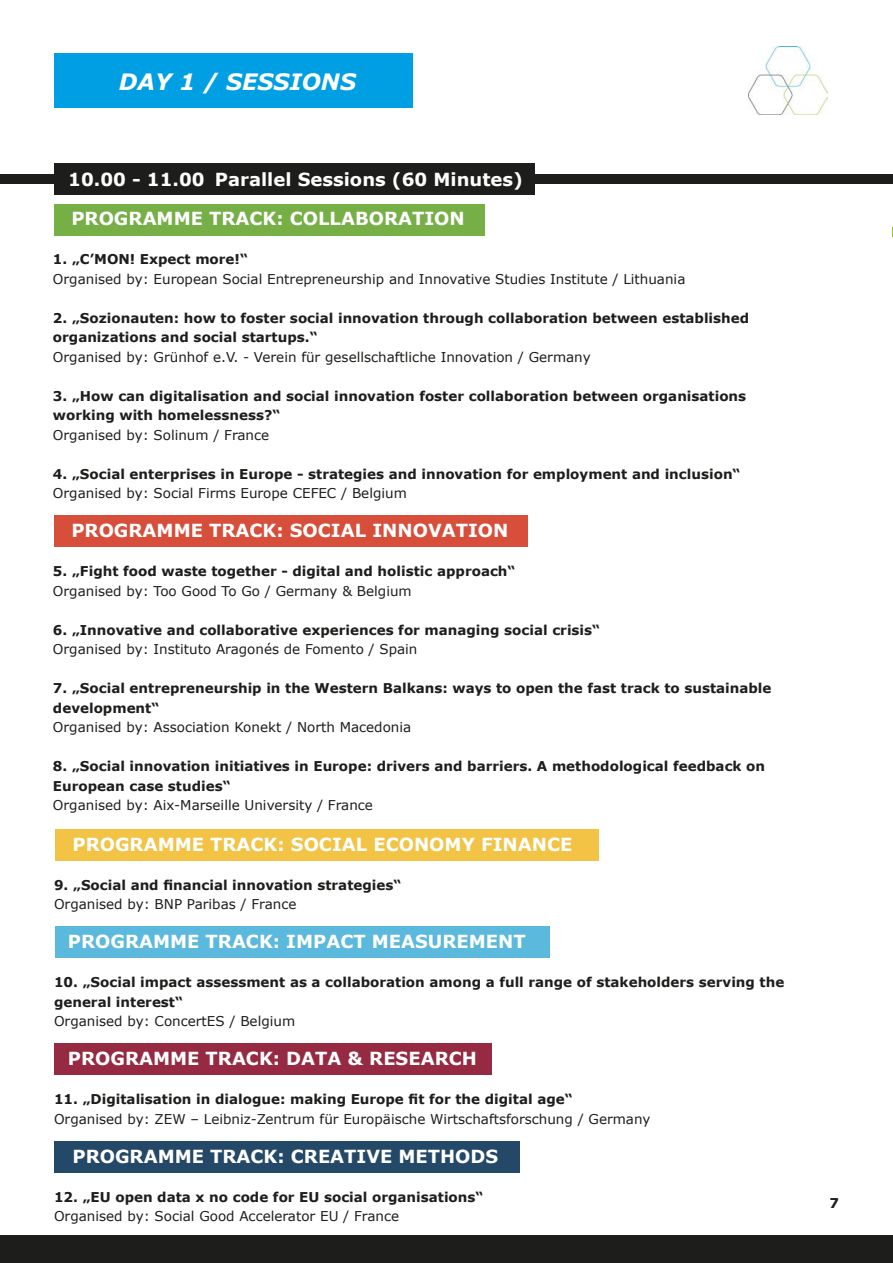
<style>
.page{position:relative;width:893px;height:1263px;background:#fff}
.page>*{position:absolute;margin:0;border:0;box-sizing:border-box;transform-origin:0 0}
.t1{font:italic 700 22.5px "Verdana";color:#fff}
.t2{font:700 18px/39px "Verdana";color:#fff}
.t3{font:700 13.5px/19.5px "Verdana";color:#1d1d1b}
.t4{font:13.5px "Verdana";color:#1d1d1b}
</style>
<div class="page">
<div style="left:54px;top:163px;width:481px;height:32px;background:#1d1d1b"></div>
<div style="left:54px;top:53px;width:358px;height:54px;background:#009fe3"></div>
<div style="left:54px;top:515px;width:473px;height:32px;background:#d74e3a"></div>
<div style="left:54px;top:204px;width:431px;height:32px;background:#75af46"></div>
<div style="left:0;top:174px;width:893px;height:9px;background:#1d1d1b"></div>
<div style="left:0;top:1236px;width:893px;height:27px;background:#1d1d1b"></div>
<img style="left:748px;top:46px;width:80px;height:68px">
<div style="left:54px;top:1141px;width:466px;height:32px;background:#244867"></div>
<div style="left:55px;top:926px;width:495px;height:31px;background:#5ab9dc"></div>
<div style="left:54px;top:1043px;width:438px;height:32px;background:#962a42"></div>
<div style="left:55px;top:829px;width:543px;height:31px;background:#f2c344"></div>
<h1 class="t1" style="left:119px;top:67px;width:239px">DAY 1 / SESSIONS</h1>
<h2 class="t2" style="left:68px;top:160px;width:456px">10.00 - 11.00 Parallel Sessions (60 Minutes)<br>PROGRAMME TRACK: COLLABORATION</h2>
<p class="t3" style="left:53px;top:250px;width:196px">1. „C’MON! Expect more!“</p>
<p class="t4" style="left:53px;top:270px;width:634px">Organised by: European Social Entrepreneurship and Innovative Studies Institute / Lithuania</p>
<p class="t3" style="left:53px;top:308px;width:698px">2. „Sozionauten: how to foster social innovation through collaboration between established organizations and social startups.“</p>
<p class="t4" style="left:53px;top:348px;width:539px">Organised by: Grünhof e.V. - Verein für gesellschaftliche Innovation / Germany</p>
<p class="t3" style="left:53px;top:386px;width:695px">3. „How can digitalisation and social innovation foster collaboration between organisations working with homelessness?“</p>
<p class="t4" style="left:53px;top:426px;width:218px">Organised by: Solinum / France</p>
<p class="t3" style="left:53px;top:464px;width:689px">4. „Social enterprises in Europe - strategies and innovation for employment and inclusion“</p>
<p class="t4" style="left:53px;top:485px;width:355px">Organised by: Social Firms Europe CEFEC / Belgium</p>
<h2 class="t2" style="left:71px;top:511px;width:438px">PROGRAMME TRACK: SOCIAL INNOVATION</h2>
<p class="t3" style="left:53px;top:562px;width:464px">5. „Fight food waste together - digital and holistic approach“</p>
<p class="t4" style="left:53px;top:582px;width:360px">Organised by: Too Good To Go / Germany &amp; Belgium</p>
<p class="t3" style="left:53px;top:620px;width:549px">6. „Innovative and collaborative experiences for managing social crisis“</p>
<p class="t4" style="left:53px;top:641px;width:366px">Organised by: Instituto Aragonés de Fomento / Spain</p>
<p class="t3" style="left:53px;top:679px;width:720px">7. „Social entrepreneurship in the Western Balkans: ways to open the fast track to sustainable development“</p>
<p class="t4" style="left:53px;top:719px;width:360px">Organised by: Association Konekt / North Macedonia</p>
<p class="t3" style="left:53px;top:757px;width:714px">8. „Social innovation initiatives in Europe: drivers and barriers. A methodological feedback on<br>European case studies“</p>
<p class="t4" style="left:53px;top:797px;width:322px">Organised by: Aix-Marseille University / France</p>
<h2 class="t2" style="left:72px;top:825px;width:501px">PROGRAMME TRACK: SOCIAL ECONOMY FINANCE</h2>
<p class="t3" style="left:54px;top:875px;width:349px">9. „Social and financial innovation strategies“</p>
<p class="t4" style="left:54px;top:896px;width:244px">Organised by: BNP Paribas / France</p>
<h2 class="t2" style="left:68px;top:922px;width:459px">PROGRAMME TRACK: IMPACT MEASUREMENT</h2>
<p class="t3" style="left:54px;top:973px;width:732px">10. „Social impact assessment as a collaboration among a full range of stakeholders serving the general interest“</p>
<p class="t4" style="left:54px;top:1013px;width:243px">Organised by: ConcertES / Belgium</p>
<h2 class="t2" style="left:68px;top:1039px;width:410px">PROGRAMME TRACK: DATA &amp; RESEARCH</h2>
<p class="t3" style="left:54px;top:1090px;width:520px">11. „Digitalisation in dialogue: making Europe fit for the digital age“</p>
<p class="t4" style="left:54px;top:1110px;width:598px">Organised by: ZEW – Leibniz-Zentrum für Europäische Wirtschaftsforschung / Germany</p>
<h2 class="t2" style="left:72px;top:1137px;width:427px">PROGRAMME TRACK: CREATIVE METHODS</h2>
<p class="t3" style="left:54px;top:1187px;width:431px">12. „EU open data x no code for EU social organisations“</p>
<p class="t4" style="left:54px;top:1208px;width:347px">Organised by: Social Good Accelerator EU / France</p>
<p class="t3" style="left:829px;top:1193px;width:11px">7</p>
</div>
